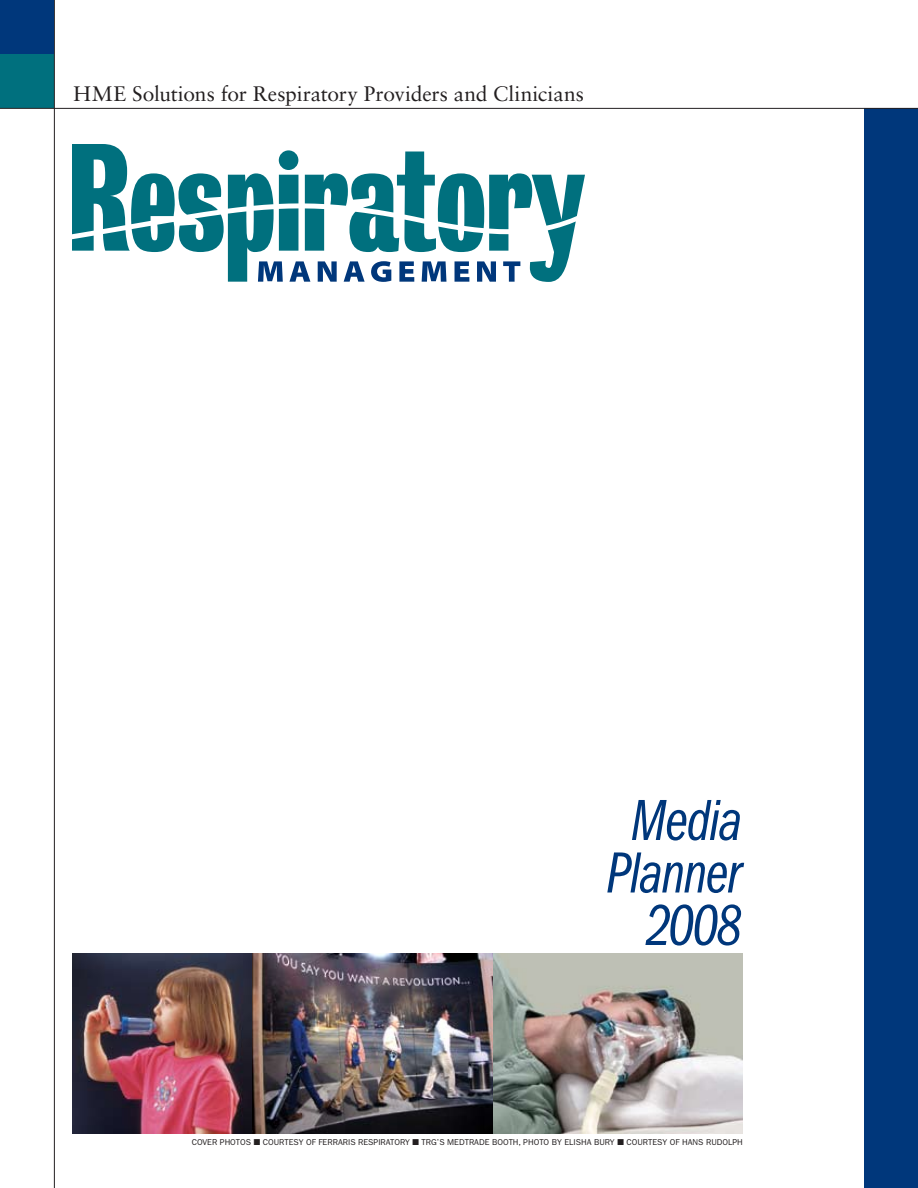
<style>
.page{position:relative;width:918px;height:1188px;background:#fff}
.page>*{position:absolute;margin:0;border:0;box-sizing:border-box;transform-origin:0 0}
.t1{font:60px/52.5px "Franklin Gothic Book Cmpr Ital";letter-spacing:-.025em;color:#00377b;text-align:right}
.t2{font:21px "Sabon";letter-spacing:-.005em;color:#231f20}
.t3{font:8.55px "Franklin Gothic";color:#231f20}
</style>
<div class="page">
<div style="left:864px;top:108px;width:54px;height:1080px;background:#00377b"></div>
<svg style="left:72px;top:144px;width:513px;height:138px"></svg>
<div style="left:279px;top:150px;width:19px;height:20px;background:#00707e;border-radius:50%"></div>
<div style="left:0;top:54px;width:54px;height:54px;background:#00707e"></div>
<hr style="left:54px;top:0;width:1px;height:1188px;background:#231f20">
<hr style="left:0;top:108px;width:918px;height:1px;background:#231f20">
<div style="left:0;top:0;width:54px;height:54px;background:#00377b"></div>
<img style="left:72px;top:954px;width:670px;height:180px">
<h2 class="t2" style="left:74px;top:81px;width:512px">HME Solutions for Respiratory Providers and Clinicians</h2>
<h1 class="t1" style="left:606px;top:795px;width:138px">Media<br>Planner<br>2008</h1>
<p class="t3" style="left:192px;top:1137px;width:205px">COVER PHOTOS ■ COURTESY OF FERRAR IS RESPIRATORY</p>
<p class="t3" style="left:413px;top:1137px;width:91px">■ TRG’S MEDTRADE BOOTH</p>
<p class="t3" style="left:519px;top:1137px;width:16px">, PHOTO</p>
<p class="t3" style="left:552px;top:1137px;width:54px">BY ELISHA BURY</p>
<p class="t3" style="left:617px;top:1137px;width:127px">■ COURTESY OF HANS RUDOLPH</p>
</div>
